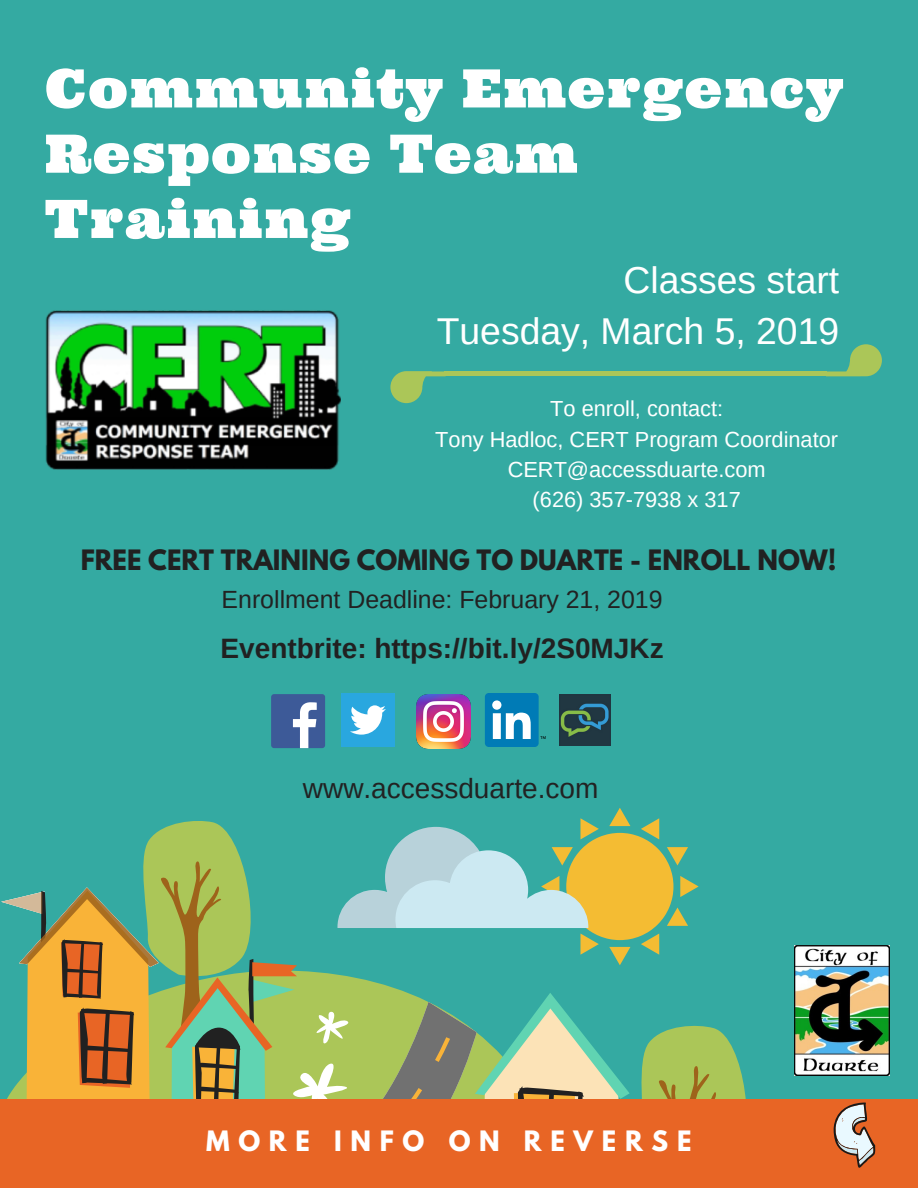
<style>
.page{position:relative;width:918px;height:1188px;background:#34aaa2}
.page>*{position:absolute;margin:0;border:0;box-sizing:border-box;transform-origin:0 0}
.t1{font:52.95px/65.2px "Ultra";letter-spacing:.03em;color:#fff}
.t2{font:37.35px/51.8px "Arimo";color:#fff;text-align:right}
.t3{font:700 28.05px "Arimo";color:#212121}
.t4{font:28.05px "Arimo";color:#222}
.t5{font:700 24.9px "League Spartan";color:#212121}
.t6{font:24.9px "Arimo";color:#222}
.t7{font:700 24.9px "League Spartan";letter-spacing:.35em;color:#fff}
.t8{font:21.75px/30.3px "Arimo";color:#fff;text-align:center}
</style>
<div class="page">
<svg style="left:1px;top:808px;width:745px;height:291px"></svg>
<div style="left:0;top:1099px;width:918px;height:89px;background:#e86525"></div>
<img style="left:45px;top:310px;width:296px;height:159px">
<div style="left:444px;top:371px;width:383px;height:5px;background:#abc658"></div>
<svg style="left:390px;top:371px;width:56px;height:32px"></svg>
<svg style="left:827px;top:344px;width:55px;height:32px"></svg>
<svg style="left:834px;top:1102px;width:41px;height:66px"></svg>
<div style="left:271px;top:694px;width:54px;height:54px;background:#3d5a98;border-radius:3px"></div>
<svg style="left:293px;top:702px;width:24px;height:46px"></svg>
<img style="left:416px;top:694px;width:54px;height:54px">
<div style="left:485px;top:693px;width:54px;height:54px;background:#007bb6;border-radius:4px"></div>
<svg style="left:492px;top:700px;width:39px;height:39px"></svg>
<svg style="left:540px;top:736px;width:6px;height:3px"></svg>
<div style="left:341px;top:693px;width:54px;height:54px;background:#29a7df"></div>
<svg style="left:350px;top:705px;width:36px;height:30px"></svg>
<img style="left:559px;top:694px;width:52px;height:52px">
<img style="left:794px;top:945px;width:96px;height:131px">
<h1 class="t1" style="left:45px;top:55px;width:800px">Community Emergency<br>Response Team<br>Training</h1>
<h2 class="t2" style="left:437px;top:254px;width:404px">Classes start<br>Tuesday, March 5, 2019</h2>
<p class="t8" style="left:435px;top:394px;width:404px">To enroll, contact:<br>Tony Hadloc, CERT Program Coordinator<br>CERT@accessduarte.com<br>(626) 357-7938 x 317</p>
<p class="t5" style="left:81px;top:548px;width:757px">FREE CERT TRAINING COMING TO DUARTE - ENROLL NOW!</p>
<p class="t6" style="left:222px;top:585px;width:443px">Enrollment Deadline: February 21, 2019</p>
<p class="t3" style="left:221px;top:633px;width:445px">Eventbrite: https://bit.ly/2S0MJKz</p>
<p class="t4" style="left:303px;top:772px;width:297px">www.accessduarte.com</p>
<p class="t7" style="left:206px;top:1128px;width:487px">MORE INFO ON REVERSE</p>
</div>
